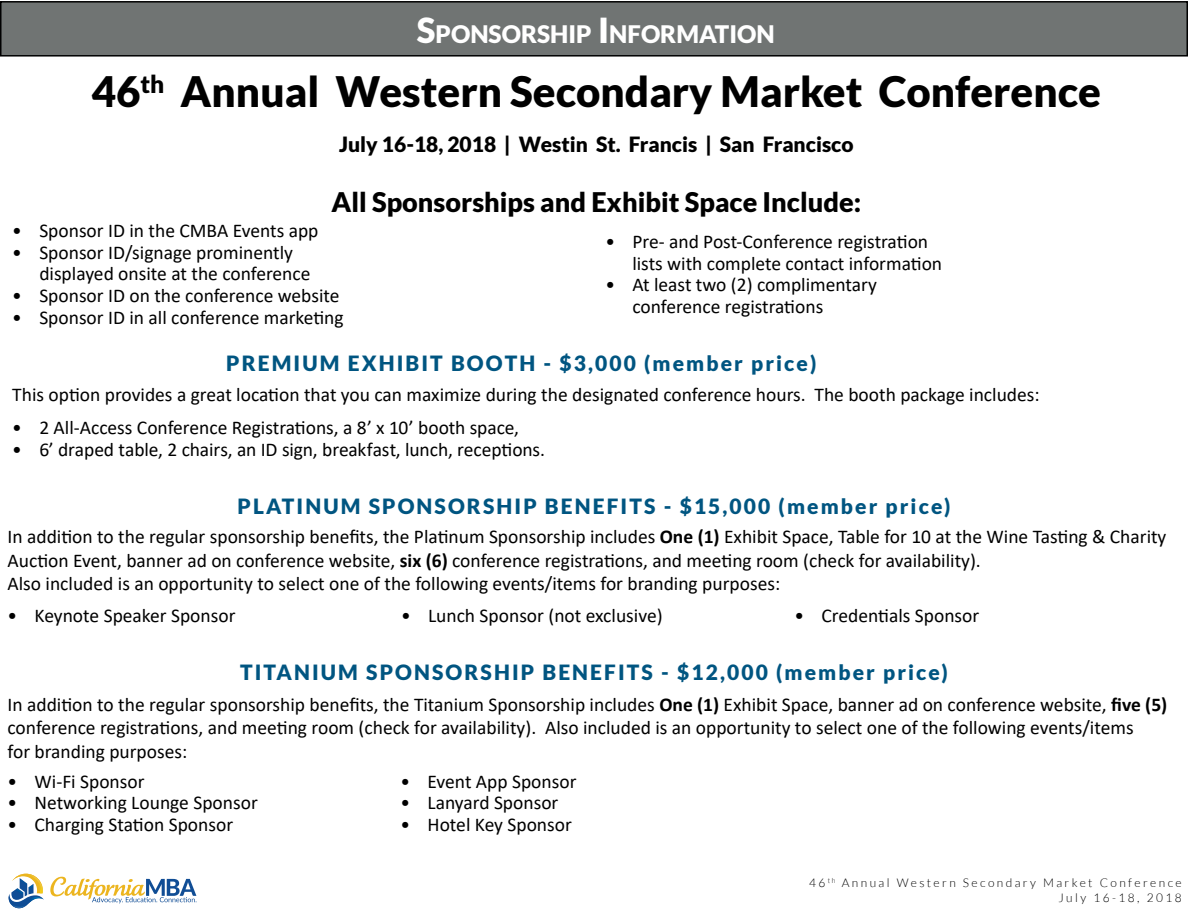
<style>
.page{position:relative;width:1188px;height:918px;background:#fff}
.page>*{position:absolute;margin:0;border:0;box-sizing:border-box;transform-origin:0 0}
.t1{font:900 42px "Lato";color:#000}
.t2{font:900 27px "Lato";color:#000}
.t3{font:900 24.15px "Lato";color:#fff}
.t4{font:900 21px "Lato";letter-spacing:.1em;color:#005581}
.t5{font:900 21px "Lato";color:#000}
.t6{font:19.5px/23.4px "Calibri";color:#000}
.t7{font:300 12px/14.4px "Lato";letter-spacing:.2em;color:#000;text-align:right}
.s1{font-size:34.5px}
.s2{font-weight:700}
</style>
<div class="page">
<svg style="left:50px;top:877px;width:147px;height:26px"></svg>
<svg style="left:11px;top:874px;width:32px;height:20px"></svg>
<img style="left:9px;top:894px;width:35px;height:8px">
<img style="left:9px;top:897px;width:21px;height:11px">
<div style="left:1px;top:2px;width:1186px;height:54px;background:#707473"></div>
<div style="left:0;top:1px;width:1188px;height:56px;border:2px solid #000"></div>
<p class="t3" style="left:417px;top:20px;width:359px"><span class="s1">S</span>PONSORSHI P <span class="s1">I</span>NFORMATION</p>
<h1 class="t1" style="left:92px;top:67px;width:1011px">46<sup>th</sup> Annual Western Secondary Market Conference</h1>
<p class="t5" style="left:339px;top:132px;width:516px">July 16-18, 2018 | Westin St. Francis | San Francisco</p>
<h2 class="t2" style="left:332px;top:187px;width:531px">All Sponsorships and Exhibit Space Include:</h2>
<p class="t6" style="left:12px;top:219px;width:308px">• Sponsor ID in the CMBA Events app</p>
<p class="t6" style="left:39px;top:241px;width:273px;line-height:21.6px;text-indent:-27px">• Sponsor ID/signage prominently displayed onsite at the conference</p>
<p class="t6" style="left:12px;top:283px;width:329px">• Sponsor ID on the conference website</p>
<p class="t6" style="left:12px;top:305px;width:333px">• Sponsor ID in all conference marketing</p>
<p class="t6" style="left:632px;top:230px;width:311px;line-height:21.6px;text-indent:-27px">• Pre- and Post-Conference registration lists with complete contact information</p>
<p class="t6" style="left:632px;top:274px;width:246px;line-height:21.6px;text-indent:-27px">• At least two (2) complimentary conference registrations</p>
<p class="t4" style="left:226px;top:351px;width:592px">PREMIUM EXHIBIT BOOTH - $3,000 (member price)</p>
<p class="t6" style="left:12px;top:382px;width:1029px">This option provides a great location that you can maximize during the designated conference hours. The booth package includes:</p>
<p class="t6" style="left:12px;top:416px;width:508px">• 2 All-Access Conference Registrations, a 8’ x 10’ booth space,</p>
<p class="t6" style="left:12px;top:437px;width:534px">• 6’ draped table, 2 chairs, an ID sign, breakfast, lunch, receptions.</p>
<p class="t4" style="left:238px;top:494px;width:714px">PLATINUM SPONSORSHIP BENEFITS - $15,000 (member price)</p>
<p class="t6" style="left:8px;top:525px;width:1160px">In addition to the regular sponsorship benefits, the Platinum Sponsorship includes <span class="s2">One (1)</span> Exhibit Space, Table for 10 at the Wine Tasting &amp; Charity<br>Auction Event, banner ad on conference website, <span class="s2">six (6)</span> conference registrations, and meeting room (check for availability).<br>Also included is an opportunity to select one of the following events/items for branding purposes:</p>
<p class="t6" style="left:8px;top:603px;width:229px">• Keynote Speaker Sponsor</p>
<p class="t6" style="left:401px;top:603px;width:263px">• Lunch Sponsor (not exclusive)</p>
<p class="t6" style="left:795px;top:603px;width:186px">• Credentials Sponsor</p>
<p class="t4" style="left:240px;top:660px;width:709px">TITANIUM SPONSORSHIP BENEFITS - $12,000 (member price)</p>
<p class="t6" style="left:8px;top:692px;width:1161px">In addition to the regular sponsorship benefits, the Titanium Sponsorship includes <span class="s2">One (1)</span> Exhibit Space, banner ad on conference website, <span class="s2">five (5) </span>conference registrations, and meeting room (check for availability). Also included is an opportunity to select one of the following events/items<br>for branding purposes:</p>
<p class="t6" style="left:8px;top:769px;width:139px">• Wi-Fi Sponsor</p>
<p class="t6" style="left:8px;top:791px;width:252px">• Networking Lounge Sponsor</p>
<p class="t6" style="left:8px;top:812px;width:227px">• Charging Station Sponsor</p>
<p class="t6" style="left:401px;top:769px;width:177px">• Event App Sponsor</p>
<p class="t6" style="left:401px;top:791px;width:159px">• Lanyard Sponsor</p>
<p class="t6" style="left:401px;top:812px;width:173px">• Hotel Key Sponsor</p>
<p class="t7" style="left:809px;top:876px;width:374px">46 <sup>th</sup> Annual Western Secondary Market Conference<br>July 16-18, 2018</p>
</div>
